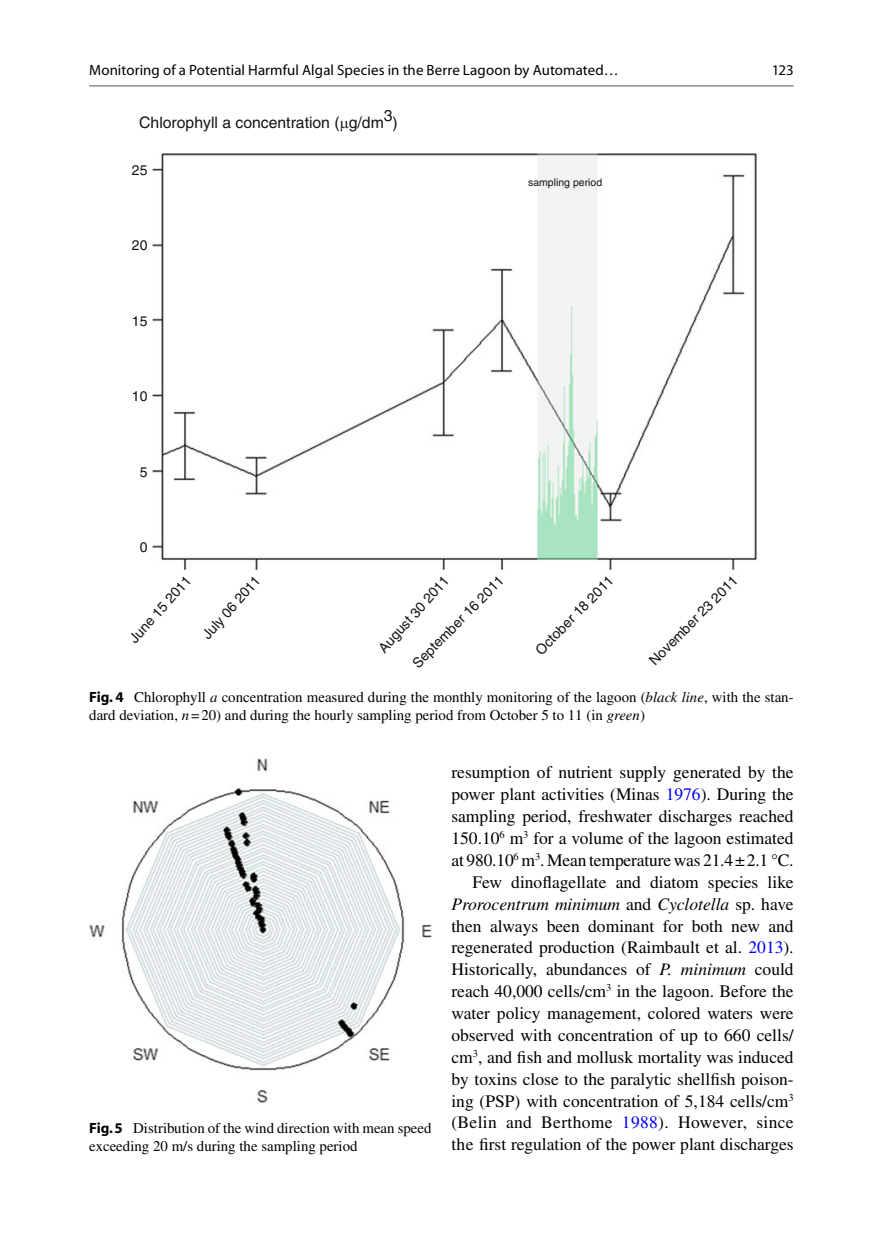
<style>
.page{position:relative;width:883px;height:1260px;background:#fff}
.page>*{position:absolute;margin:0;border:0;box-sizing:border-box;transform-origin:0 0}
.t1{font:17.5px/21.9px "Jplsvq Bmkkcc Times";color:#000;text-align:right}
.t2{font:italic 17.5px "Kqspss Tsntkd Times";color:#000}
.t3{font:15.75px "Bstvpf Krxsrc Helvetica";color:#131413}
.t4{font:14.88px/17.5px "Jplsvq Bmkkcc Times";color:#000}
.t5{font:14.88px "Tgmrnn Rwyqqs Myriad";letter-spacing:.005em;color:#000}
.t6{font:14px "Bstvpf Krxsrc Helvetica";color:#131413}
.t7{font:10.5px "Bstvpf Krxsrc Helvetica";color:#131413}
.s1{font-family:"Ysnlpf Mcfwdf Myriad";font-weight:700}
.s2{font-family:"Kqspss Tsntkd Times";font-style:italic}
.s3{color:#0000fa}
.s4{font-family:"Jplsvq Bmkkcc Times";font-style:normal}
</style>
<div class="page">
<img style="left:152px;top:153px;width:604px;height:417px">
<img style="left:89px;top:759px;width:343px;height:343px">
<hr style="left:89px;top:85px;width:705px;height:2px;background:#9c9c9c">
<p class="t5" style="left:89px;top:64px;width:531px">Monitoring of a Potential Harmful Algal Species in the Berre Lagoon by Automated…</p>
<p class="t3" style="left:139px;top:117px;width:260px">Chlorophyll a concentration ( g/dm3)</p>
<p class="t6" style="left:132px;top:165px;width:17px">25</p>
<p class="t6" style="left:132px;top:240px;width:17px">20</p>
<p class="t6" style="left:132px;top:316px;width:17px">15</p>
<p class="t6" style="left:132px;top:391px;width:17px">10</p>
<p class="t6" style="left:140px;top:467px;width:9px">5</p>
<p class="t7" style="left:528px;top:178px;width:76px">sampling period</p>
<p class="t5" style="left:772px;top:64px;width:23px">123</p>
<p class="t6" style="left:140px;top:542px;width:9px">0</p>
<p class="t6" style="left:128px;top:637px;width:86px;rotate:-48deg">June 15 2011</p>
<p class="t6" style="left:201px;top:633px;width:81px;rotate:-48deg">July 06 2011</p>
<p class="t6" style="left:377px;top:647px;width:100px;rotate:-48deg">August 30 2011</p>
<p class="t6" style="left:411px;top:662px;width:124px;rotate:-45deg">September 16 2011</p>
<p class="t6" style="left:534px;top:648px;width:106px;rotate:-45deg">October 18 2011</p>
<p class="t6" style="left:648px;top:659px;width:121px;rotate:-45deg">November 23 2011</p>
<p class="t4" style="left:89px;top:690px;width:706px"><span class="s1">Fig. 4</span> Chlorophyll <span class="s2">a</span> concentration measured during the monthly monitoring of the lagoon ( <span class="s2">black line</span> , with the stan&shy;dard deviation, <span class="s2">n</span> = 20) and during the hourly sampling period from October 5 to 11 (in <span class="s2">green</span> )</p>
<p class="t4" style="left:89px;top:1121px;width:344px"><span class="s1">Fig. 5</span> Distribution of the wind direction with mean speed exceeding 20 m/s during the sampling period</p>
<p class="t1" style="left:451px;top:763px;width:344px">resumption of nutrient supply generated by the power plant activities (Minas <span class="s3">1976</span> ). During the sampling period, freshwater discharges reached 150.10 <sup>6</sup> m <sup>3</sup> for a volume of the lagoon estimated at 980.10 <sup>6</sup> m <sup>3</sup> . Mean temperature was 21.4 ± 2.1 °C.<br>Few dinoflagellate and diatom species like</p>
<p class="t2" style="left:451px;top:897px;width:344px">Prorocentrum minimum <span class="s4">and</span> Cyclotella <span class="s4">sp. have</span></p>
<p class="t1" style="left:451px;top:916px;width:344px;text-align:justify">then always been dominant for both new and regenerated production (Raimbault et al. <span class="s3">2013</span> ).<br>Historically, abundances of <span class="s2">P. minimum</span> could reach 40,000 cells/cm <sup>3</sup> in the lagoon. Before the water policy management, colored waters were observed with concentration of up to 660 cells/ cm <sup>3</sup> , and fish and mollusk mortality was induced by toxins close to the paralytic shellfish poison&shy;ing (PSP) with concentration of 5,184 cells/cm <sup>3 </sup>(Belin and Berthome <span class="s3">1988</span> ). However, since the first regulation of the power plant discharges</p>
</div>
